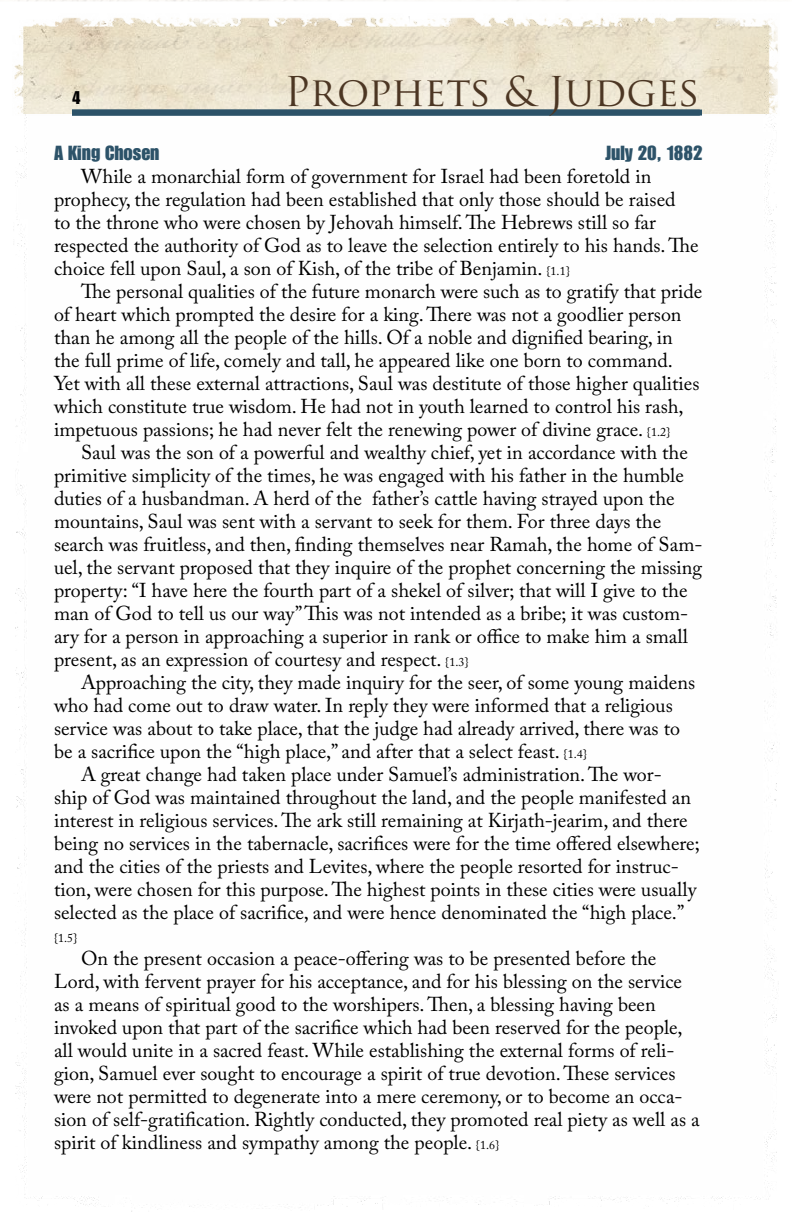
<style>
.page{position:relative;width:792px;height:1224px;background:#fff}
.page>*{position:absolute;margin:0;border:0;box-sizing:border-box;transform-origin:0 0}
.t1{font:40px "Trajan Pro";color:#4d3724}
.t2{font:20px/23px "Adobe Caslon Pro";color:#000}
.t3{font:20px "Genuine";color:#2d5369}
.t4{font:18px "Genuine";color:#000}
.t5{font:12px "Adobe Caslon Pro";color:#000}
.s1{font-size:12px}
</style>
<div class="page">
<img style="left:13px;top:16px;width:766px;height:1192px">
<p class="t4" style="left:72px;top:87px;width:10px">4</p>
<h1 class="t1" style="left:285px;top:66px;width:417px">Prophets &amp; Judges</h1>
<p class="t3" style="left:54px;top:141px;width:107px">A King Chosen</p>
<p class="t3" style="left:605px;top:141px;width:99px">July 20, 1882</p>
<p class="t2" style="left:54px;top:164px;width:646px;text-indent:27px">While a monarchial form of government for Israel had been foretold in prophecy, the regulation had been established that only those should be raised<br>to the throne who were chosen by Jehovah himself. The Hebrews still so far respected the authority of God as to leave the selection entirely to his hands. The choice fell upon Saul, a son of Kish, of the tribe of Benjamin. <span class="s1">{1.1}</span></p>
<p class="t2" style="left:54px;top:279px;width:650px;text-indent:27px">The personal qualities of the future monarch were such as to gratify that pride of heart which prompted the desire for a king. There was not a goodlier person than he among all the people of the hills. Of a noble and dignified bearing, in the full prime of life, comely and tall, he appeared like one born to command.<br>Yet with all these external attractions, Saul was destitute of those higher qualities which constitute true wisdom. He had not in youth learned to control his rash, impetuous passions; he had never felt the renewing power of divine grace. <span class="s1">{1.2}</span></p>
<p class="t2" style="left:54px;top:440px;width:650px;text-indent:27px">Saul was the son of a powerful and wealthy chief, yet in accordance with the primitive simplicity of the times, he was engaged with his father in the humble duties of a husbandman. A herd of the father’s cattle having strayed upon the mountains, Saul was sent with a servant to seek for them. For three days the search was fruitless, and then, finding themselves near Ramah, the home of Sam&shy;uel, the servant proposed that they inquire of the prophet concerning the missing property: “I have here the fourth part of a shekel of silver; that will I give to the man of God to tell us our way” This was not intended as a bribe; it was custom&shy;ary for a person in approaching a superior in rank or office to make him a small present, as an expression of courtesy and respect. <span class="s1">{1.3}</span></p>
<p class="t2" style="left:81px;top:670px;width:616px">Approaching the city, they made inquiry for the seer, of some young maidens</p>
<p class="t2" style="left:54px;top:693px;width:620px">who had come out to draw water. In reply they were informed that a religious</p>
<p class="t2" style="left:54px;top:716px;width:628px">service was about to take place, that the judge had already arrived, there was to</p>
<p class="t2" style="left:54px;top:739px;width:535px">be a sacrifice upon the “high place,” and after that a select feast. <span class="s1">{1.4}</span></p>
<p class="t2" style="left:81px;top:762px;width:582px">A great change had taken place under Samuel’s administration. The wor-</p>
<p class="t2" style="left:54px;top:785px;width:639px">ship of God was maintained throughout the land, and the people manifested an</p>
<p class="t2" style="left:54px;top:808px;width:635px">interest in religious services. The ark still remaining at Kirjath-jearim, and there</p>
<p class="t2" style="left:54px;top:831px;width:647px">being no services in the tabernacle, sacrifices were for the time offered elsewhere;</p>
<p class="t2" style="left:54px;top:854px;width:626px">and the cities of the priests and Levites, where the people resorted for instruc-</p>
<p class="t2" style="left:54px;top:877px;width:644px">tion, were chosen for this purpose. The highest points in these cities were usually</p>
<p class="t2" style="left:54px;top:900px;width:632px">selected as the place of sacrifice, and were hence denominated the “high place.”</p>
<p class="t5" style="left:54px;top:931px;width:25px">{1.5}</p>
<p class="t2" style="left:54px;top:946px;width:647px;text-indent:27px">On the present occasion a peace-offering was to be presented before the Lord, with fervent prayer for his acceptance, and for his blessing on the service as a means of spiritual good to the worshipers. Then, a blessing having been invoked upon that part of the sacrifice which had been reserved for the people, all would unite in a sacred feast. While establishing the external forms of reli&shy;gion, Samuel ever sought to encourage a spirit of true devotion. These services were not permitted to degenerate into a mere ceremony, or to become an occa&shy;sion of self-gratification. Rightly conducted, they promoted real piety as well as a spirit of kindliness and sympathy among the people. <span class="s1">{1.6}</span></p>
</div>
